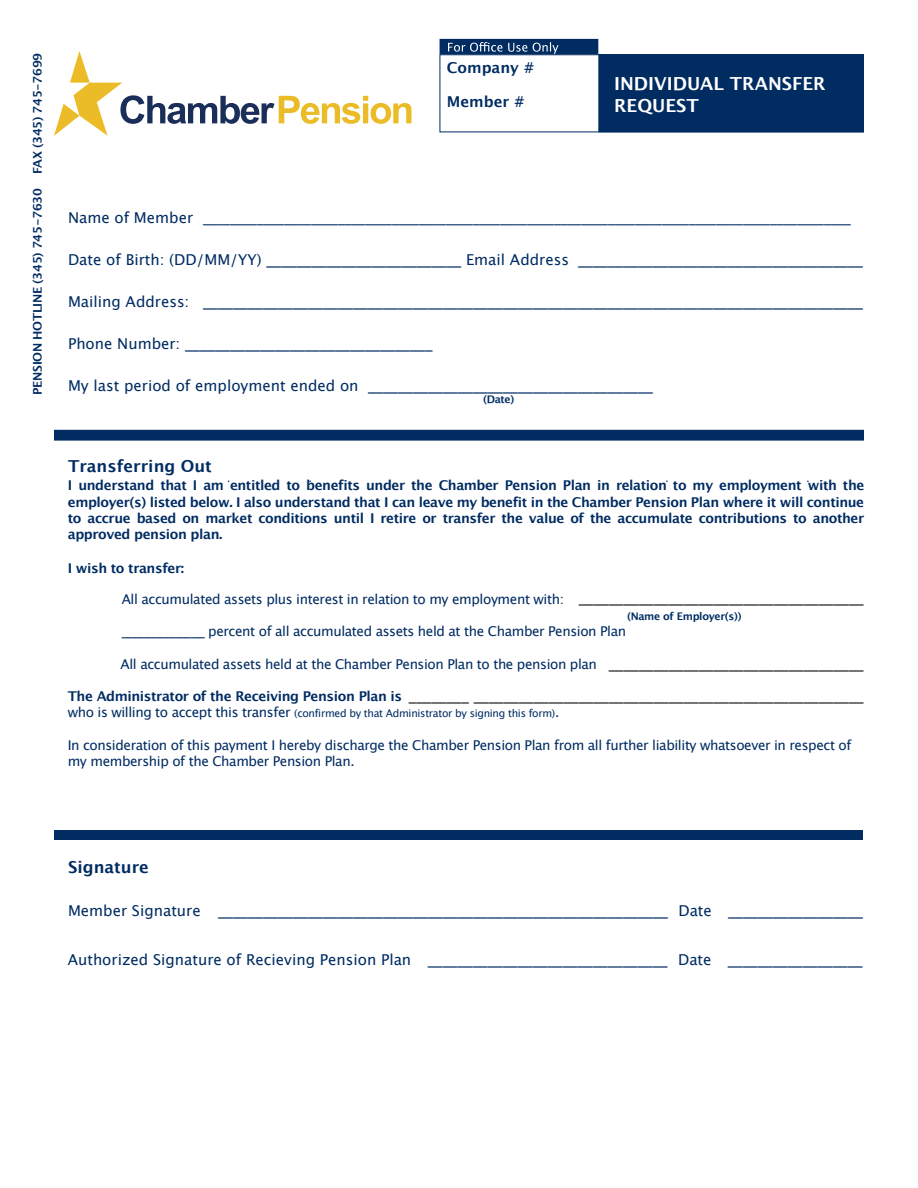
<style>
.page{position:relative;width:918px;height:1188px;background:#fff}
.page>*{position:absolute;margin:0;border:0;box-sizing:border-box;transform-origin:0 0}
.t1{font:700 18px/21.6px "Lucida Grande";color:#fff}
.t2{font:700 16.5px "Lucida Grande";color:#002c62}
.t3{font:15px "Lucida Grande";color:#002c62}
.t4{font:15px/31.7px "Lucida Grande";color:#231f20;text-align:right}
.t5{font:700 15px "Lucida Grande";color:#002c62}
.t6{font:13.5px/16.2px "Lucida Grande";letter-spacing:-.03em;color:#002c62}
.t7{font:700 13.5px/16.2px "Lucida Grande";letter-spacing:-.03em;color:#002c62;text-align:justify}
.t8{font:700 12px "Lucida Grande";letter-spacing:-.03em;color:#002c62}
.t9{font:10.5px "Lucida Grande";letter-spacing:-.03em;color:#002c62}
.t10{font:700 10.5px "Lucida Grande";letter-spacing:-.03em;color:#002c62}
.s1{font-size:15px}
.s2{font-size:13.5px}
</style>
<div class="page">
<svg style="left:54px;top:51px;width:357px;height:85px"></svg>
<div style="left:599px;top:55px;width:264px;height:77px;background:#002c62"></div>
<div style="left:440px;top:54px;width:424px;height:78px;border:1px solid #002c62"></div>
<div style="left:440px;top:40px;width:158px;height:14px;background:#002c62"></div>
<div style="left:440px;top:39px;width:158px;height:15px;border:2px solid #002c62"></div>
<svg style="left:448px;top:42px;width:110px;height:12px"></svg>
<div style="left:55px;top:431px;width:808px;height:9px;background:#002c62"></div>
<div style="left:54px;top:430px;width:810px;height:11px;border:2px solid #002c62"></div>
<div style="left:55px;top:831px;width:808px;height:9px;background:#002c62"></div>
<p class="t8" style="left:28px;top:395px;width:343px;rotate:-90deg">PENSION HOTLINE (345) 745-7630 FAX (345) 745-7699</p>
<p class="t5" style="left:447px;top:55px;width:89px">Company #</p>
<p class="t5" style="left:447px;top:89px;width:79px">Member #</p>
<p class="t1" style="left:614px;top:73px;width:213px">INDIVIDUAL TRANSFER<br>REQUEST</p>
<p class="t6" style="left:68px;top:210px;width:785px"><span class="s1">Name of Member</span> ________________________________________________________________________________________________</p>
<p class="t3" style="left:68px;top:251px;width:796px">Date of Birth: (DD/MM/YY) __________________________ Email Address ______________________________________</p>
<p class="t3" style="left:68px;top:293px;width:797px">Mailing Address: ________________________________________________________________________________________</p>
<p class="t3" style="left:68px;top:335px;width:366px">Phone Number: _________________________________</p>
<p class="t3" style="left:68px;top:377px;width:586px">My last period of employment ended on ______________________________________</p>
<p class="t10" style="left:483px;top:391px;width:33px">(Date)</p>
<p class="t2" style="left:68px;top:453px;width:145px">Transferring Out</p>
<p class="t7" style="left:68px;top:477px;width:798px">I understand that I am entitled to benefits under the Chamber Pension Plan in relation to my employment with the employer(s) listed below. I also understand that I can leave my benefit in the Chamber Pension Plan where it will continue to accrue based on market conditions until I retire or transfer the value of the accumulate contributions to another approved pension plan.</p>
<p class="t7" style="left:68px;top:560px;width:118px">I wish to transfer:</p>
<p class="t6" style="left:122px;top:591px;width:444px">All accumulated assets plus interest in relation to my employment with:</p>
<p class="t4" style="left:579px;top:582px;width:286px">______________________________________</p>
<p class="t10" style="left:627px;top:608px;width:116px">(Name of Employer(s))</p>
<p class="t6" style="left:122px;top:624px;width:506px">_____________ percent of all accumulated assets held at the Chamber Pension Plan</p>
<p class="t6" style="left:121px;top:656px;width:478px">All accumulated assets held at the Chamber Pension Plan to the pension plan</p>
<p class="t7" style="left:68px;top:688px;width:336px">The Administrator of the Receiving Pension Plan is</p>
<p class="t9" style="left:68px;top:708px;width:493px"><span class="s2">who is willing to accept this transfer</span> (confirmed by that Administrator by signing this form)<span class="s2">.</span></p>
<p class="t6" style="left:68px;top:737px;width:785px">In consideration of this payment I hereby discharge the Chamber Pension Plan from all further liability whatsoever in respect of my membership of the Chamber Pension Plan.</p>
<p class="t4" style="left:409px;top:648px;width:456px">__________________________________<br>________ ____________________________________________________</p>
<p class="t2" style="left:68px;top:853px;width:82px">Signature</p>
<p class="t3" style="left:68px;top:902px;width:797px">Member Signature ____________________________________________________________ Date __________________</p>
<p class="t3" style="left:68px;top:951px;width:796px">Authorized Signature of Recieving Pension Plan ________________________________ Date __________________</p>
</div>
